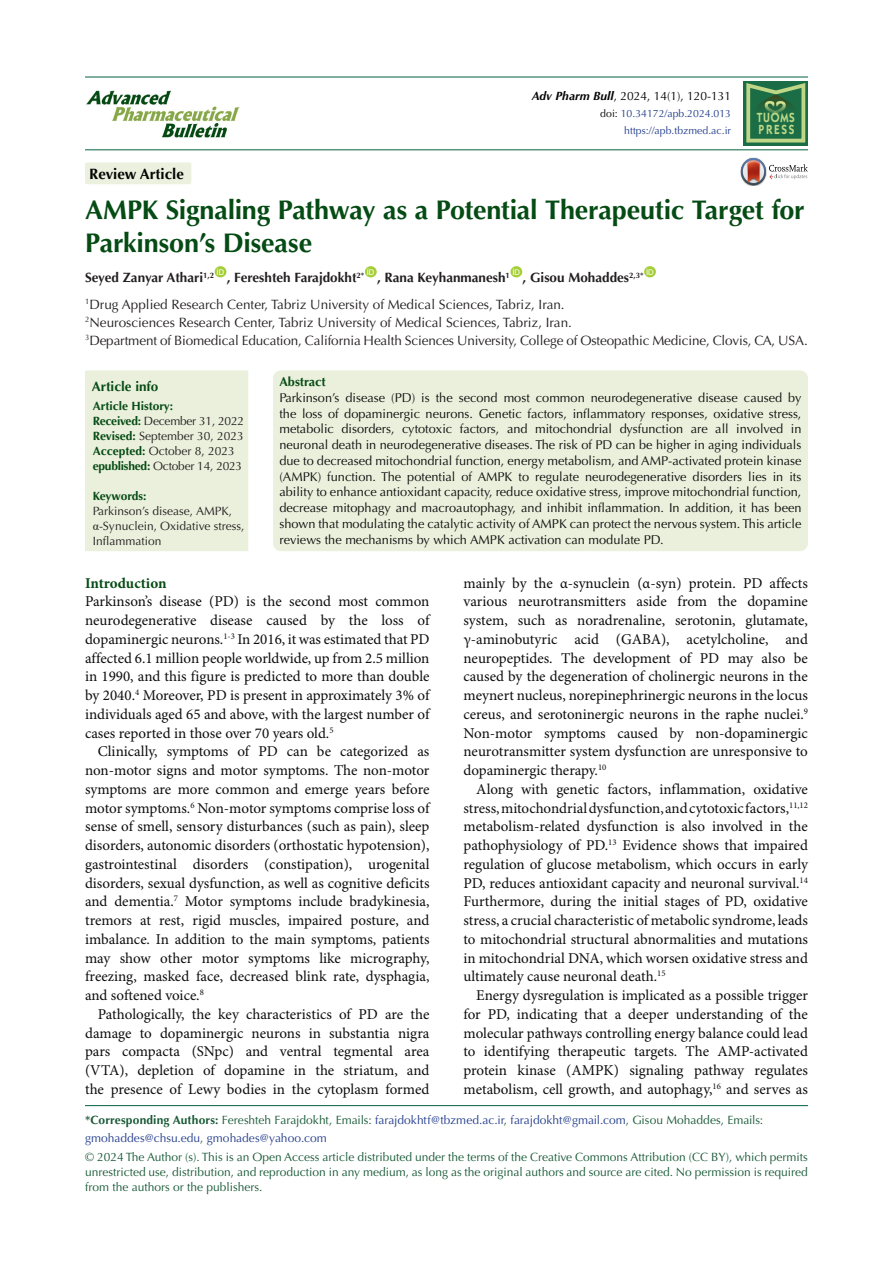
<style>
.page{position:relative;width:893px;height:1263px;background:#fff}
.page>*{position:absolute;margin:0;border:0;box-sizing:border-box;transform-origin:0 0}
.t1{font:700 27px/33px "Optima LT Std";letter-spacing:-.01em;color:#054b14}
.t2{font:15px/18.8px "Minion Pro";color:#0d0d0d;text-align:justify}
.t3{font:700 15px "Optima LT Std";color:#040503}
.t4{font:700 15px "Minion Pro";letter-spacing:-.005em;color:#054b14}
.t5{font:13.5px "Optima LT Std";letter-spacing:-.005em;color:#231f20}
.t6{font:700 13.5px "Optima LT Std";color:#231f20}
.t7{font:700 13.5px "Optima LT Std";color:#054b14}
.t8{font:600 13.35px/11.7px "ITC Kabel Std";letter-spacing:.11em;color:#c1d888;scale:.85 1}
.HTML_Preformatted{font:12.75px/15.8px "Optima LT Std";color:#0d0d0d;text-align:justify}
.t9{font:700 12.75px "Optima LT Std";color:#054b14}
.corresponding{font:12px/15px "Optima LT Std";color:#195a37;text-align:justify}
.corresponding-2{font:12px/18px "Optima LT Std";color:#253f8e}
.t10{font:12px/15px "Optima LT Std";color:#231f20}
.t11{font:12px "Optima LT Std";letter-spacing:-.02em;color:#231f20}
.t12{font:12px "Optima LT Std";color:#040503}
.t13{font:700 12px "Optima LT Std";color:#054b14}
.t14{font:700 12px "Optima LT Std";letter-spacing:-.02em;color:#054b14}
.t15{font:10.5px "Optima LT Std";color:#253f8e}
.t16{font:7.8px "Arial";color:#fff}
.s1{font-weight:700;font-style:italic}
.s2{color:#040503}
.s3{font-weight:700;color:#054b14}
.s4{font-family:"Times New Roman"}
.s5{font-weight:700;color:#195a37}
.s6{color:#195a37}
</style>
<div class="page">
<hr style="left:85px;top:149px;width:723px;height:1px;background:#1e7252">
<hr style="left:85px;top:76px;width:723px;height:2px;background:#1e7252">
<div style="left:215px;top:266px;width:11px;height:11px;background:#a6ce39;border-radius:50%"></div>
<div style="left:365px;top:266px;width:12px;height:11px;background:#a6ce39;border-radius:50%"></div>
<div style="left:510px;top:266px;width:12px;height:11px;background:#a6ce39;border-radius:50%"></div>
<div style="left:644px;top:266px;width:12px;height:11px;background:#a6ce39;border-radius:50%"></div>
<div style="left:85px;top:162px;width:106px;height:22px;background:#ebf1de;border-radius:2px"></div>
<svg style="left:741px;top:158px;width:67px;height:27px"></svg>
<hr style="left:85px;top:1105px;width:723px;height:1px;background:#1e7252">
<img style="left:86px;top:90px;width:154px;height:48px">
<svg style="left:743px;top:81px;width:65px;height:64px"></svg>
<svg style="left:746px;top:83px;width:59px;height:59px;background:#468655"></svg>
<div style="left:85px;top:370px;width:163px;height:181px;background:#ebf0dc"></div>
<div style="left:273px;top:370px;width:535px;height:181px;background:#ebf0dc;border-radius:8px"></div>
<p class="t3" style="left:89px;top:165px;width:96px">Review Article</p>
<p class="t12" style="left:532px;top:89px;width:201px"><span class="s1">Adv Pharm Bull</span>, 2024, 14(1), 120-131</p>
<p class="t15" style="left:600px;top:108px;width:132px"><span class="s2">doi:</span> 10.34172/apb.2024.013</p>
<p class="t15" style="left:624px;top:125px;width:108px">https://apb.tbzmed.ac.ir</p>
<p class="t8" style="left:757px;top:112px;width:46px">TUOMS<br>PRESS</p>
<p class="t1" style="left:85px;top:193px;width:721px">AMPK Signaling Pathway as a Potential Therapeutic Target for<br>Parkinson’s Disease</p>
<p class="t6" style="left:85px;top:270px;width:131px">Seyed Zanyar Athari<sup>1,2</sup></p>
<p class="t16" style="left:217px;top:267px;width:9px">ID</p>
<p class="t16" style="left:367px;top:267px;width:9px">ID</p>
<p class="t16" style="left:512px;top:267px;width:9px">ID</p>
<p class="t16" style="left:646px;top:267px;width:9px">ID</p>
<p class="t6" style="left:227px;top:270px;width:139px">, Fereshteh Farajdokht<sup>2*</sup></p>
<p class="t6" style="left:377px;top:270px;width:134px">, Rana Keyhanmanesh<sup>1</sup></p>
<p class="t6" style="left:523px;top:270px;width:122px">, Gisou Mohaddes<sup>2,3*</sup></p>
<p class="t5" style="left:85px;top:296px;width:481px"><sup>1</sup>Drug Applied Research Center, Tabriz University of Medical Sciences, Tabriz, Iran.</p>
<p class="t5" style="left:85px;top:314px;width:488px"><sup>2</sup>Neurosciences Research Center, Tabriz University of Medical Sciences, Tabriz, Iran.</p>
<p class="t5" style="left:85px;top:332px;width:724px"><sup>3</sup>Department of Biomedical Education, California Health Sciences University, College of Osteopathic Medicine, Clovis, CA, USA.</p>
<p class="t7" style="left:92px;top:379px;width:68px">Article info</p>
<p class="t9" style="left:279px;top:374px;width:48px">Abstract</p>
<p class="HTML_Preformatted" style="left:279px;top:390px;width:524px">Parkinson’s disease (PD) is the second most common neurodegenerative disease caused by the loss of dopaminergic neurons. Genetic factors, inflammatory responses, oxidative stress, metabolic disorders, cytotoxic factors, and mitochondrial dysfunction are all involved in neuronal death in neurodegenerative diseases. The risk of PD can be higher in aging individuals due to decreased mitochondrial function, energy metabolism, and AMP-activated protein kinase (AMPK) function. The potential of AMPK to regulate neurodegenerative disorders lies in its ability to enhance antioxidant capacity, reduce oxidative stress, improve mitochondrial function, decrease mitophagy and macroautophagy, and inhibit inflammation. In addition, it has been shown that modulating the catalytic activity of AMPK can protect the nervous system. This article reviews the mechanisms by which AMPK activation can modulate PD.</p>
<p class="t13" style="left:93px;top:399px;width:82px">Article History:</p>
<p class="t11" style="left:93px;top:414px;width:153px"><span class="s3">Received:</span> December 31, 2022</p>
<p class="t10" style="left:93px;top:428px;width:153px"><span class="s3">Revised:</span> September 30, 2023</p>
<p class="t10" style="left:93px;top:443px;width:144px"><span class="s3">Accepted:</span> October 8, 2023</p>
<p class="t11" style="left:93px;top:459px;width:151px"><span class="s3">epublished:</span> October 14, 2023</p>
<p class="t14" style="left:93px;top:489px;width:55px">Keywords:</p>
<p class="t10" style="left:93px;top:503px;width:153px">Parkinson’s disease, AMPK, <span class="s4">α</span>-Synuclein, Oxidative stress,<br>Inflammation</p>
<p class="t2" style="left:463px;top:574px;width:346px">mainly by the α-synuclein (α-syn) protein. PD affects various neurotransmitters aside from the dopamine system, such as noradrenaline, serotonin, glutamate, γ-aminobutyric acid (GABA), acetylcholine, and neuropeptides. The development of PD may also be caused by the degeneration of cholinergic neurons in the meynert nucleus, norepinephrinergic neurons in the locus cereus, and serotoninergic neurons in the raphe nuclei.<sup>9<br></sup>Non-motor symptoms caused by non-dopaminergic neurotransmitter system dysfunction are unresponsive to dopaminergic therapy.<sup>10</sup></p>
<p class="t2" style="left:463px;top:780px;width:346px;text-indent:13px">Along with genetic factors, inflammation, oxidative stress, mitochondrial dysfunction, and cytotoxic factors,<sup>11,12 </sup>metabolism-related dysfunction is also involved in the pathophysiology of PD.<sup>13</sup> Evidence shows that impaired regulation of glucose metabolism, which occurs in early PD, reduces antioxidant capacity and neuronal survival.<sup>14<br></sup>Furthermore, during the initial stages of PD, oxidative stress, a crucial characteristic of metabolic syndrome, leads to mitochondrial structural abnormalities and mutations in mitochondrial DNA, which worsen oxidative stress and ultimately cause neuronal death.<sup>15</sup></p>
<p class="t2" style="left:463px;top:986px;width:346px;text-indent:13px">Energy dysregulation is implicated as a possible trigger for PD, indicating that a deeper understanding of the molecular pathways controlling energy balance could lead to identifying therapeutic targets. The AMP-activated protein kinase (AMPK) signaling pathway regulates metabolism, cell growth, and autophagy,<sup>16</sup> and serves as</p>
<p class="corresponding-2" style="left:85px;top:1111px;width:680px"><span class="s5">*Corresponding Authors:</span> <span class="s6">Fereshteh Farajdokht, Emails:</span> farajdokhtf@tbzmed.ac.ir<span class="s6">,</span> farajdokht@gmail.com<span class="s6">, Gisou Mohaddes, Emails: </span>gmohaddes@chsu.edu<span class="s6">,</span> gmohades@yahoo.com</p>
<p class="corresponding" style="left:85px;top:1149px;width:724px">© 2024 The Author (s). This is an Open Access article distributed under the terms of the Creative Commons Attribution (CC BY), which permits unrestricted use, distribution, and reproduction in any medium, as long as the original authors and source are cited. No permission is required from the authors or the publishers.</p>
<p class="t4" style="left:85px;top:572px;width:83px">Introduction</p>
<p class="t2" style="left:85px;top:593px;width:346px">Parkinson’s disease (PD) is the second most common neurodegenerative disease caused by the loss of dopaminergic neurons.<sup>1-3</sup> In 2016, it was estimated that PD affected 6.1 million people worldwide, up from 2.5 million in 1990, and this figure is predicted to more than double by 2040.<sup>4</sup> Moreover, PD is present in approximately 3% of individuals aged 65 and above, with the largest number of cases reported in those over 70 years old.<sup>5</sup></p>
<p class="t2" style="left:85px;top:743px;width:346px;text-indent:13px">Clinically, symptoms of PD can be categorized as non-motor signs and motor symptoms. The non-motor symptoms are more common and emerge years before motor symptoms.<sup>6</sup> Non-motor symptoms comprise loss of sense of smell, sensory disturbances (such as pain), sleep disorders, autonomic disorders (orthostatic hypotension), gastrointestinal disorders (constipation), urogenital disorders, sexual dysfunction, as well as cognitive deficits and dementia.<sup>7</sup> Motor symptoms include bradykinesia, tremors at rest, rigid muscles, impaired posture, and imbalance. In addition to the main symptoms, patients may show other motor symptoms like micrography, freezing, masked face, decreased blink rate, dysphagia, and softened voice.<sup>8</sup></p>
<p class="t2" style="left:85px;top:1005px;width:346px;text-indent:13px">Pathologically, the key characteristics of PD are the damage to dopaminergic neurons in substantia nigra pars compacta (SNpc) and ventral tegmental area (VTA), depletion of dopamine in the striatum, and the presence of Lewy bodies in the cytoplasm formed</p>
</div>
